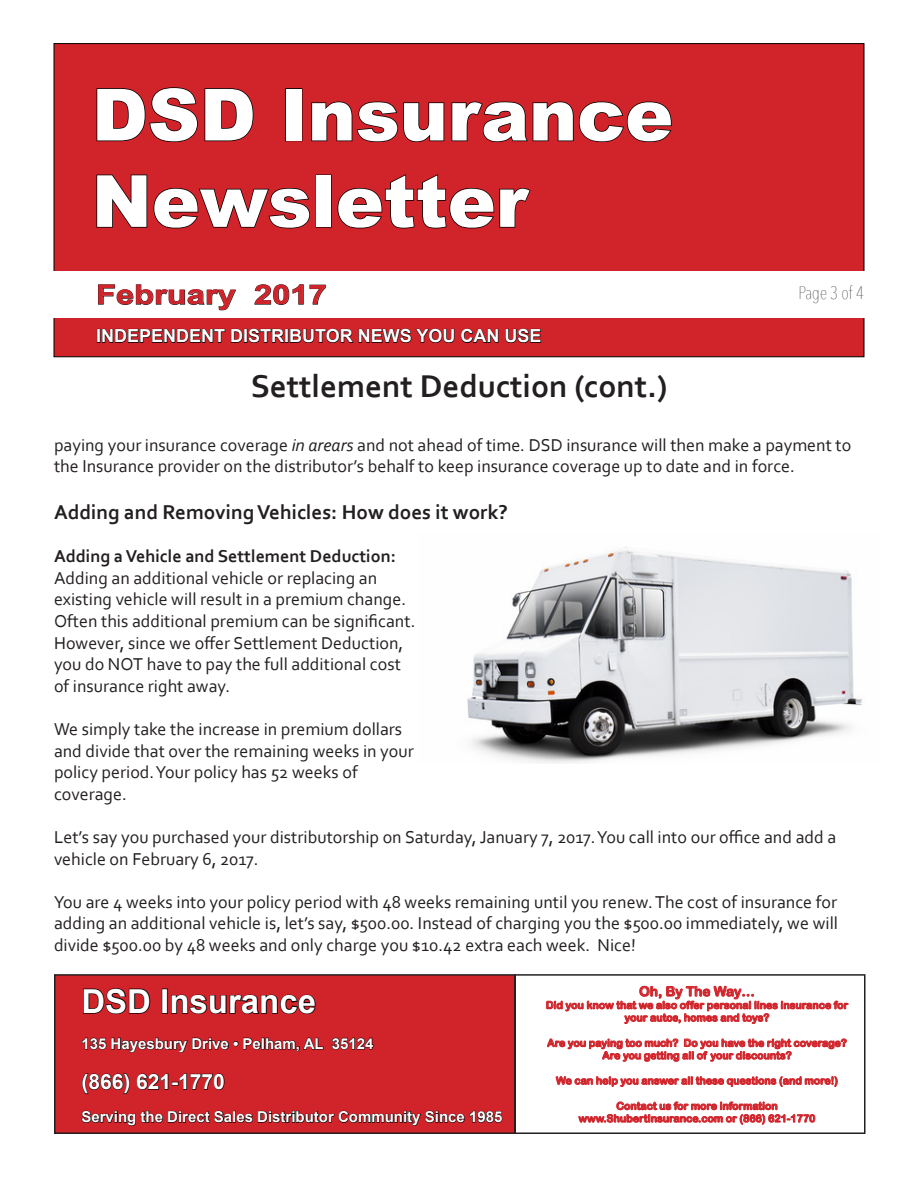
<style>
.page{position:relative;width:918px;height:1188px;background:#fff}
.page>*{position:absolute;margin:0;border:0;box-sizing:border-box;transform-origin:0 0}
.t1{font:900 72px/86.4px "Arial";color:#fff}
.t2{font:700 33px "Corbel";color:#231f20}
.t3{font:700 33px "Arial";color:#fff}
.t4{font:700 27px "Arial";color:#d1232a;scale:1.21 1}
.t5{font:700 21px "Corbel";color:#231f20}
.t6{font:700 21px "Arial";color:#fff}
.t7{font:18px/21.6px "Corbel";color:#231f20}
.t8{font:700 18px "Corbel";color:#231f20}
.t9{font:700 18px "Arial";color:#fff}
.t10{font:200 18px "Avenir Next Condensed";color:#231f20}
.t11{font:700 15px "Arial";color:#fff}
.t12{font:13.5px "Arial Rounded MT Bold";letter-spacing:-.005em;color:#d1232a}
.t13{font:10.5px/12.6px "Arial Rounded MT Bold";color:#d1232a;text-align:center}
.s1{font-style:italic}
</style>
<div class="page">
<div style="left:54px;top:43px;width:810px;height:314px;background:#d1232a;border:1px solid #000"></div>
<div style="left:31px;top:271px;width:858px;height:47px;background:#fff"></div>
<svg style="left:98px;top:284px;width:138px;height:27px"></svg>
<svg style="left:254px;top:284px;width:72px;height:21px"></svg>
<div style="left:97px;top:329px;width:3px;height:14px;border:1px solid #000"></div>
<svg style="left:102px;top:328px;width:353px;height:15px"></svg>
<svg style="left:461px;top:328px;width:38px;height:15px"></svg>
<svg style="left:505px;top:328px;width:36px;height:15px"></svg>
<svg style="left:96px;top:87px;width:158px;height:56px"></svg>
<div style="left:285px;top:88px;width:17px;height:53px;border:2px solid #000"></div>
<svg style="left:311px;top:101px;width:134px;height:42px"></svg>
<svg style="left:451px;top:101px;width:221px;height:42px"></svg>
<svg style="left:96px;top:174px;width:214px;height:55px"></svg>
<div style="left:316px;top:175px;width:16px;height:53px;border:2px solid #000"></div>
<svg style="left:337px;top:174px;width:194px;height:55px"></svg>
<div style="left:55px;top:975px;width:460px;height:158px;background:#d1232a"></div>
<div style="left:54px;top:974px;width:462px;height:160px;border:2px solid #231f20"></div>
<svg style="left:83px;top:988px;width:68px;height:27px"></svg>
<div style="left:162px;top:989px;width:6px;height:25px;border:2px solid #000"></div>
<svg style="left:171px;top:994px;width:145px;height:21px"></svg>
<svg style="left:82px;top:1037px;width:242px;height:16px"></svg>
<svg style="left:332px;top:1037px;width:42px;height:13px"></svg>
<svg style="left:82px;top:1073px;width:48px;height:22px"></svg>
<svg style="left:136px;top:1073px;width:89px;height:17px"></svg>
<svg style="left:81px;top:1110px;width:422px;height:16px"></svg>
<svg style="left:546px;top:985px;width:303px;height:39px"></svg>
<svg style="left:547px;top:1038px;width:300px;height:87px"></svg>
<div style="left:514px;top:974px;width:352px;height:160px;border:2px solid #231f20"></div>
<img style="left:467px;top:547px;width:395px;height:216px">
<h1 class="t1" style="left:92px;top:69px;width:583px">DSD Insurance<br>Newsletter</h1>
<h3 class="t4" style="left:96px;top:277px;width:192px">February 2017</h3>
<p class="t9" style="left:96px;top:324px;width:447px">INDEPENDENT DISTRIBUTOR NEWS YOU CAN USE</p>
<p class="t2" style="left:251px;top:366px;width:418px">Settlement Deduction (cont.)</p>
<p class="t10" style="left:798px;top:282px;width:67px">Page 3 of 4</p>
<p class="t7" style="left:54px;top:433px;width:799px">paying your insurance coverage <span class="s1">in arears</span> and not ahead of time. DSD insurance will then make a payment to the Insurance provider on the distributor’s behalf to keep insurance coverage up to date and in force.</p>
<p class="t5" style="left:54px;top:499px;width:455px">Adding and Removing Vehicles: How does it work?</p>
<p class="t8" style="left:54px;top:545px;width:343px">Adding a Vehicle and Settlement Deduction:</p>
<p class="t7" style="left:54px;top:566px;width:363px">Adding an additional vehicle or replacing an existing vehicle will result in a premium change.<br>Often this additional premium can be significant.<br>However, since we offer Settlement Deduction, you do NOT have to pay the full additional cost of insurance right away.</p>
<p class="t7" style="left:54px;top:718px;width:361px">We simply take the increase in premium dollars and divide that over the remaining weeks in your policy period. Your policy has 52 weeks of</p>
<p class="t7" style="left:54px;top:782px;width:74px">coverage.</p>
<p class="t7" style="left:54px;top:826px;width:784px">Let’s say you purchased your distributorship on Saturday, January 7, 2017. You call into our office and add a vehicle on February 6, 2017.</p>
<p class="t7" style="left:54px;top:890px;width:786px;text-align:justify">You are 4 weeks into your policy period with 48 weeks remaining until you renew. The cost of insurance for adding an additional vehicle is, let’s say, $500.00. Instead of charging you the $500.00 immediately, we will divide $500.00 by 48 weeks and only charge you $10.42 extra each week. Nice!</p>
<h2 class="t3" style="left:81px;top:980px;width:236px">DSD Insurance</h2>
<p class="t11" style="left:81px;top:1034px;width:294px">135 Hayesbury Drive • Pelham, AL 35124</p>
<p class="t6" style="left:81px;top:1068px;width:145px">(866) 621-1770</p>
<p class="t11" style="left:81px;top:1107px;width:422px">Serving the Direct Sales Distributor Community Since 1985</p>
<p class="t12" style="left:639px;top:983px;width:117px">Oh, By The Way…</p>
<p class="t13" style="left:546px;top:999px;width:304px">Did you know that we also offer personal lines insurance for your autos, homes and toys?</p>
<p class="t13" style="left:547px;top:1036px;width:301px">Are you paying too much? Do you have the right coverage?<br>Are you getting all of your discounts?</p>
<p class="t13" style="left:556px;top:1074px;width:283px">We can help you answer all these questions (and more!)</p>
<p class="t13" style="left:579px;top:1099px;width:238px">Contact us for more information www.ShubertInsurance.com or (866) 621-1770</p>
</div>
